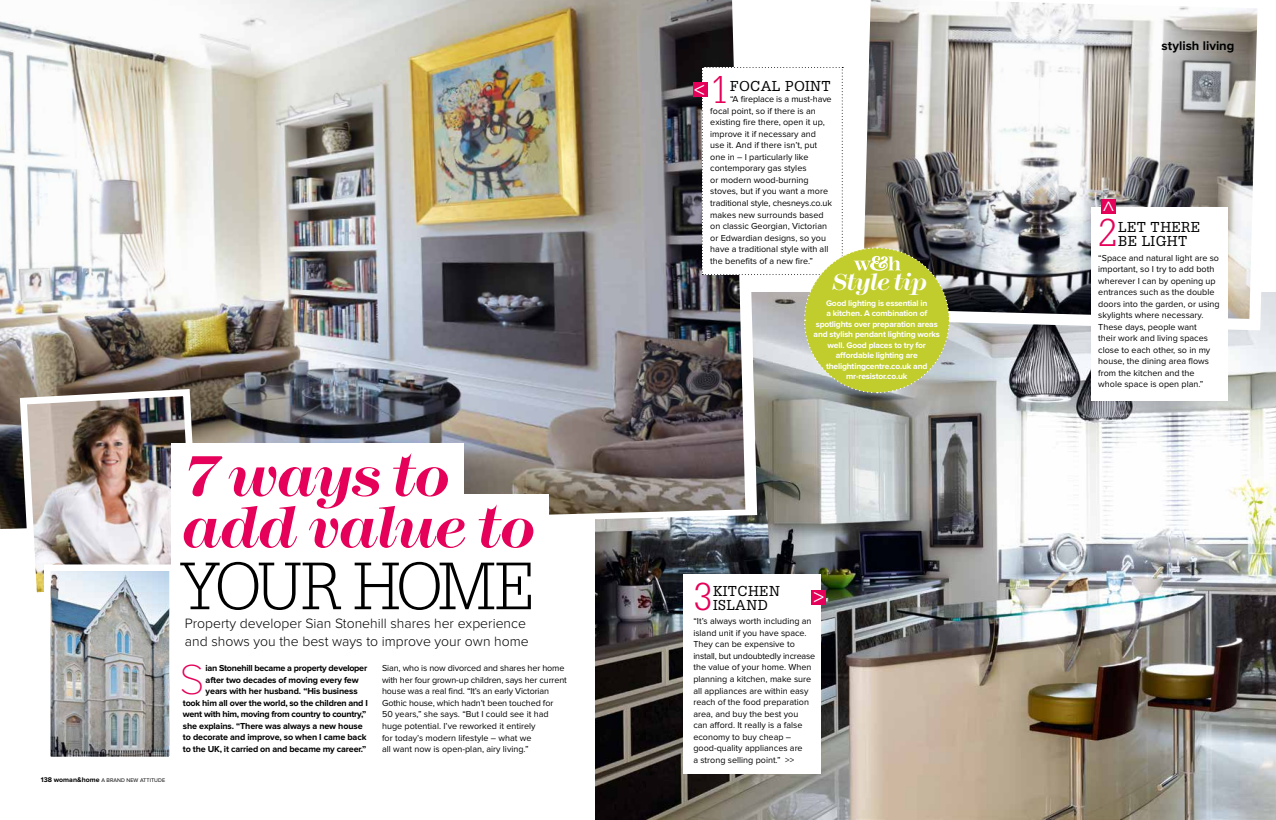
<style>
.page{position:relative;width:1276px;height:820px;background:#fff}
.page>*{position:absolute;margin:0;border:0;box-sizing:border-box;transform-origin:0 0}
.t1{font:300 65px "Glypha";letter-spacing:-.06em;color:#000}
.t2{font:italic 700 59.2px/51.4px "Modern No 216";letter-spacing:-.025em;color:#e50059}
.t3{font:100 43.5px "Proxima Nova";color:#e50059}
.t4{font:300 37.7px "Glypha";color:#e50059}
.t5{font:italic 700 24px "Modern No 216";letter-spacing:-.02em;color:#fff}
.t6{font:21.2px "Proxima Nova";color:#fff}
.t7{font:300 14px/18px "Proxima Nova";color:#000}
.t8{font:14px/14px "Glypha";letter-spacing:.025em;color:#000}
.t9{font:700 13px "Proxima Nova";color:#000}
.t10{font:9px/11.5px "Proxima Nova";color:#000}
.t11{font:700 9px "Proxima Nova";letter-spacing:-.015em;color:#000}
.t12{font:700 8.5px/10.5px "Proxima Nova";letter-spacing:-.02em;color:#fff;text-align:center}
.t13{font:700 7px "Proxima Nova";color:#000}
.t14{font:5.5px "Proxima Nova";color:#000}
.s1{font-weight:400;font-size:5.5px}
</style>
<div class="page">
<img style="left:595px;top:292px;width:681px;height:527px">
<svg style="left:745px;top:394px;width:12px;height:125px"></svg>
<img style="left:0;top:0;width:745px;height:529px">
<svg style="left:868px;top:0;width:406px;height:336px"></svg>
<div style="left:684px;top:573px;width:137px;height:200px;background:#fff"></div>
<div style="left:1091px;top:207px;width:136px;height:193px;background:#fff"></div>
<img style="left:16px;top:385px;width:188px;height:208px">
<img style="left:52px;top:572px;width:116px;height:183px">
<div style="left:44px;top:564px;width:132px;height:199px;border:7px solid #fff"></div>
<div style="left:171px;top:443px;width:292px;height:168px;background:#fff"></div>
<div style="left:255px;top:494px;width:294px;height:114px;background:#fff"></div>
<svg style="left:702px;top:67px;width:248px;height:327px"></svg>
<div style="left:693px;top:82px;width:14px;height:15px;background:#e50059"></div>
<div style="left:1101px;top:199px;width:15px;height:14px;background:#e50059"></div>
<div style="left:811px;top:589px;width:14px;height:15px;background:#e50059"></div>
<p class="t13" style="left:41px;top:776px;width:91px">138 woman&amp;home <span class="s1">A Brand New</span></p>
<p class="t14" style="left:140px;top:777px;width:7px">Attit</p>
<p class="t14" style="left:154px;top:777px;width:12px">ude</p>
<h2 class="t2" style="left:181px;top:451px;width:356px">7 ways to add value to</h2>
<h1 class="t1" style="left:180px;top:549px;width:356px">YOUR HOME</h1>
<h3 class="t7" style="left:185px;top:614px;width:345px">Property developer Sian Stonehill shares her experience and shows you the best ways to improve your own home</h3>
<h3 class="t3" style="left:179px;top:659px;width:27px">S</h3>
<p class="t11" style="left:206px;top:664px;width:163px">ian Stonehill became a property developer</p>
<p class="t11" style="left:206px;top:675px;width:155px">after two decades of moving every few</p>
<p class="t11" style="left:206px;top:687px;width:154px">years with her husband. “His business</p>
<p class="t11" style="left:183px;top:698px;width:186px">took him all over the world, so the children and I</p>
<p class="t11" style="left:183px;top:710px;width:185px">went with him, moving from country to country,”</p>
<p class="t11" style="left:183px;top:721px;width:181px">she explains. “There was always a new house</p>
<p class="t11" style="left:183px;top:733px;width:185px">to decorate and improve, so when I came back</p>
<p class="t11" style="left:183px;top:744px;width:185px">to the UK, it carried on and became my career.”</p>
<p class="t10" style="left:382px;top:662px;width:186px">Sian, who is now divorced and shares her home with her four grown-up children, says her current house was a real find. “It’s an early Victorian Gothic house, which hadn’t been touched for<br>50 years,” she says. “But I could see it had huge potential. I’ve reworked it entirely<br>for today’s modern lifestyle – what we<br>all want now is open-plan, airy living.”</p>
<h3 class="t4" style="left:710px;top:68px;width:20px">1</h3>
<h3 class="t8" style="left:730px;top:79px;width:102px">FOCAL POINT</h3>
<h3 class="t6" style="left:694px;top:80px;width:12px">&lt;</h3>
<p class="t10" style="left:710px;top:94px;width:123px;text-indent:20px">“A fireplace is a must-have focal point, so if there is an existing fire there, open it up, improve it if necessary and use it. And if there isn’t, put one in – I particularly like contemporary gas styles<br>or modern wood-burning stoves, but if you want a more traditional style, chesneys.co.uk makes new surrounds based on classic Georgian, Victorian or Edwardian designs, so you have a traditional style with all the benefits of a new fire.”</p>
<h3 class="t5" style="left:832px;top:269px;width:97px">Style tip</h3>
<p class="t12" style="left:813px;top:298px;width:128px">Good lighting is essential in<br>a kitchen. A combination of spotlights over preparation areas and stylish pendant lighting works well. Good places to try for affordable lighting are thelightingcentre.co.uk and mr-resistor.co.uk</p>
<h3 class="t4" style="left:693px;top:575px;width:20px">3</h3>
<h3 class="t8" style="left:713px;top:583px;width:68px">KITCHEN<br>ISLAND</h3>
<p class="t10" style="left:693px;top:615px;width:123px">“It’s always worth including an island unit if you have space.<br>They can be expensive to install, but undoubtedly increase the value of your home. When planning a kitchen, make sure all appliances are within easy reach of the food preparation area, and buy the best you<br>can afford. It really is a false economy to buy cheap – good-quality appliances are<br>a strong selling point.” &gt;&gt;</p>
<h3 class="t6" style="left:824px;top:606px;width:12px;rotate:-180deg">&lt;</h3>
<h3 class="t9" style="left:1161px;top:39px;width:74px">stylish living</h3>
<h3 class="t6" style="left:1118px;top:201px;width:12px;rotate:90deg">&lt;</h3>
<h3 class="t4" style="left:1098px;top:211px;width:20px">2</h3>
<h3 class="t8" style="left:1118px;top:220px;width:84px">LET THERE<br>BE LIGHT</h3>
<p class="t10" style="left:1098px;top:252px;width:123px">“Space and natural light are so important, so I try to add both wherever I can by opening up entrances such as the double doors into the garden, or using skylights where necessary.<br>These days, people want<br>their work and living spaces close to each other, so in my house, the dining area flows from the kitchen and the whole space is open plan.”</p>
</div>
